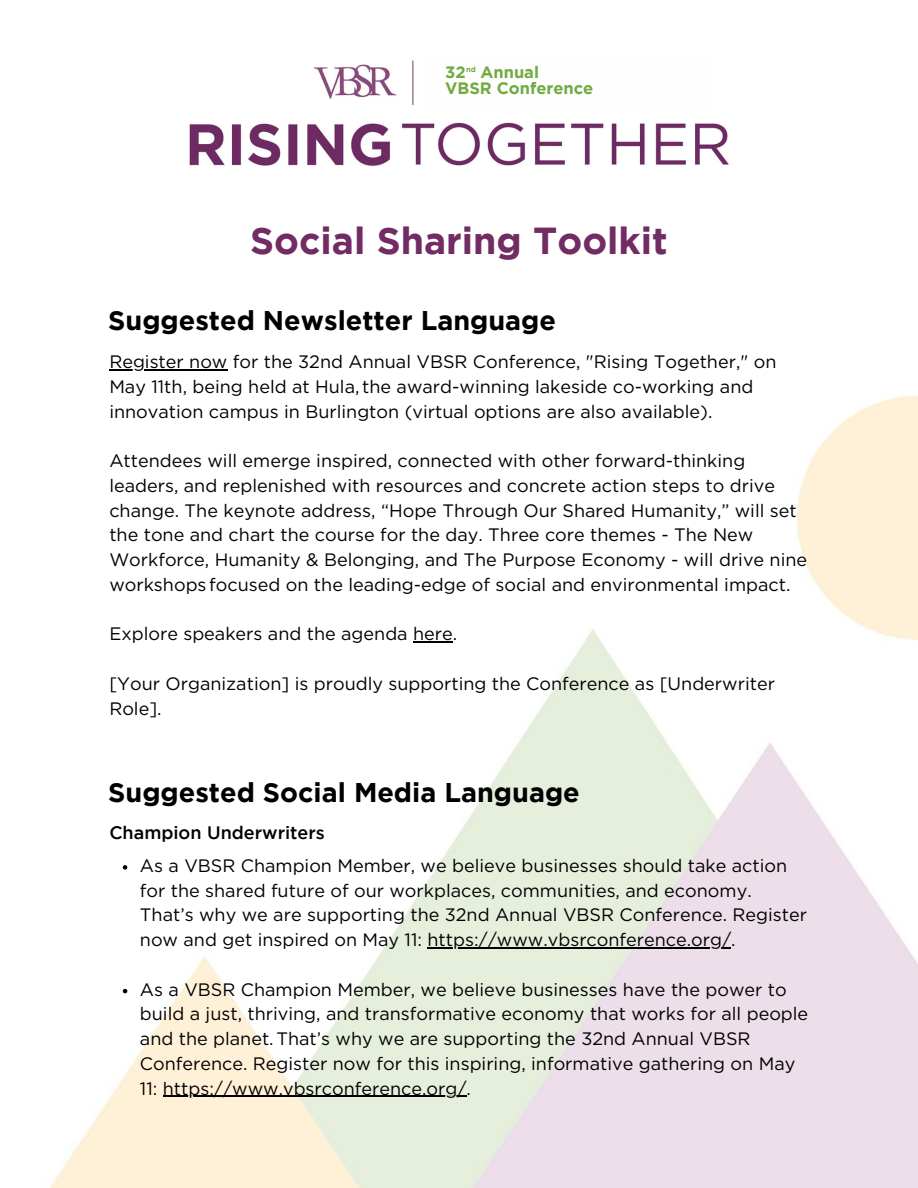
<style>
.page{position:relative;width:918px;height:1188px;background:#fff}
.page>*{position:absolute;margin:0;border:0;box-sizing:border-box;transform-origin:0 0}
.t1{font:700 37.5px "Gotham";color:#722b63}
.t2{font:700 27px "Gotham";color:#000}
.t3{font:18px/24.8px "Gotham";color:#000}
.t4{font:500 18px "Gotham";color:#000}
.t5{font:700 16.5px "Gotham";color:#71ab43}
.t6{font:700 7.5px "Gotham";color:#71ab43}
</style>
<div class="page">
<img style="left:50px;top:369px;width:868px;height:819px">
<img style="left:189px;top:60px;width:540px;height:106px">
<div style="left:426px;top:55px;width:284px;height:54px;background:#fefefe"></div>
<hr style="left:109px;top:369px;width:118px;height:1px;background:#000">
<hr style="left:413px;top:641px;width:40px;height:2px;background:#000">
<svg style="left:123px;top:865px;width:4px;height:5px"></svg>
<hr style="left:428px;top:947px;width:303px;height:1px;background:#000">
<svg style="left:123px;top:989px;width:4px;height:4px"></svg>
<hr style="left:163px;top:1096px;width:304px;height:1px;background:#000">
<p class="t5" style="left:445px;top:66px;width:95px">32 Annual</p>
<p class="t5" style="left:445px;top:82px;width:150px">VBSR Conference</p>
<p class="t6" style="left:466px;top:67px;width:11px">nd</p>
<p class="t1" style="left:250px;top:227px;width:419px">Social Sharing Toolkit</p>
<p class="t2" style="left:108px;top:310px;width:449px">Suggested Newsletter Language</p>
<p class="t3" style="left:109px;top:350px;width:669px">Register now for the 32nd Annual VBSR Conference, "Rising Together," on<br>May 11th, being held at Hula, the award-winning lakeside co-working and innovation campus in Burlington (virtual options are also available).</p>
<p class="t3" style="left:109px;top:449px;width:699px">Attendees will emerge inspired, connected with other forward-thinking leaders, and replenished with resources and concrete action steps to drive change. The keynote address, “Hope Through Our Shared Humanity,” will set the tone and chart the course for the day. Three core themes - The New Workforce, Humanity &amp; Belonging, and The Purpose Economy - will drive nine workshops focused on the leading-edge of social and environmental impact.</p>
<p class="t3" style="left:109px;top:623px;width:349px">Explore speakers and the agenda here.</p>
<p class="t3" style="left:109px;top:672px;width:667px">[Your Organization] is proudly supporting the Conference as [Underwriter<br>Role].</p>
<p class="t2" style="left:108px;top:782px;width:473px">Suggested Social Media Language</p>
<p class="t4" style="left:109px;top:826px;width:217px">Champion Underwriters</p>
<p class="t3" style="left:140px;top:854px;width:669px">As a VBSR Champion Member, we believe businesses should take action for the shared future of our workplaces, communities, and economy.<br>That’s why we are supporting the 32nd Annual VBSR Conference. Register now and get inspired on May 11: https://www.vbsrconference.org/.</p>
<p class="t3" style="left:140px;top:978px;width:670px">As a VBSR Champion Member, we believe businesses have the power to build a just, thriving, and transformative economy that works for all people and the planet.That’s why we are supporting the 32nd Annual VBSR Conference. Register now for this inspiring, informative gathering on May 11: https://www.vbsrconference.org/.</p>
</div>
